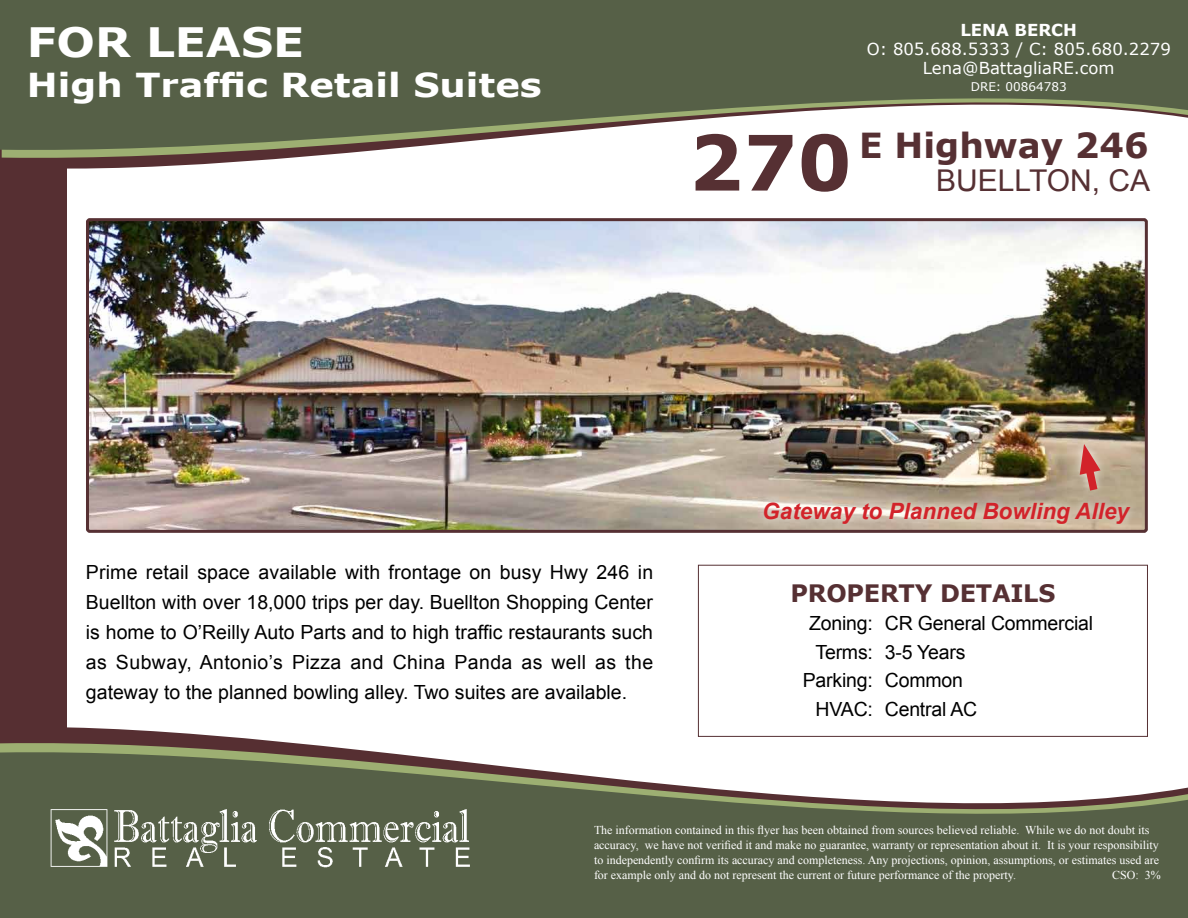
<style>
.page{position:relative;width:1188px;height:918px;background:#fff}
.page>*{position:absolute;margin:0;border:0;box-sizing:border-box;transform-origin:0 0}
.t1{font:700 40.5px "Verdana";color:#fff;scale:1.12 1}
.t2{font:700 34.5px "Verdana";color:#563033}
.t3{font:700 33px "Verdana";color:#fff;scale:1.12 1}
.t4{font:30px "Arial";color:#563033}
.t5{font:700 24px "Verdana";letter-spacing:-.01em;color:#563033}
.t6{font:italic 700 22.5px "Arial";color:#d2232a}
.t7{font:19.5px/30px "Arial";letter-spacing:-.01em;color:#000;text-align:justify}
.t8{font:16.5px "Verdana";color:#fff}
.t9{font:700 16.5px "Verdana";color:#fff}
.t10{font:12px/15px "Times New Roman";color:#fff}
.t11{font:12px "Verdana";color:#fff}
.s1{font-size:76.5px}
</style>
<div class="page">
<div style="left:0;top:18px;width:66px;height:882px;background:#562f32"></div>
<svg style="left:66px;top:720px;width:632px;height:17px"></svg>
<svg style="left:0;top:737px;width:323px;height:9px;fill:#562f32"></svg>
<svg style="left:0;top:746px;width:1188px;height:172px;fill:#566047"></svg>
<svg style="left:66px;top:163px;width:152px;height:12px"></svg>
<svg style="left:2px;top:155px;width:320px;height:8px;fill:#562f32"></svg>
<svg style="left:0;top:0;width:1188px;height:155px;fill:#566047"></svg>
<img style="left:47px;top:806px;width:427px;height:65px">
<img style="left:86px;top:218px;width:1062px;height:315px">
<div style="left:698px;top:565px;width:450px;height:172px;border:1px solid #563033"></div>
<div style="left:755px;top:493px;width:384px;height:39px;background:#fff;opacity:.75"></div>
<svg style="left:1066px;top:434px;width:49px;height:68px;background:#b99481"></svg>
<h1 class="t1" style="left:27px;top:14px;width:249px">FOR LEASE</h1>
<h3 class="t3" style="left:27px;top:62px;width:461px">High Traffic Retail Suites</h3>
<h3 class="t9" style="left:960px;top:18px;width:118px">LENA BERCH</h3>
<h3 class="t8" style="left:923px;top:57px;width:193px">Lena@BattagliaRE.com</h3>
<h3 class="t8" style="left:867px;top:38px;width:306px">O: 805.688.5333 / C: 805.680.2279</h3>
<p class="t11" style="left:971px;top:79px;width:97px">DRE: 00864783</p>
<h2 class="t2" style="left:689px;top:121px;width:461px"><span class="s1">270</span> E Highway 246</h2>
<h3 class="t4" style="left:936px;top:161px;width:215px">BUELLTON, CA</h3>
<p class="t7" style="left:86px;top:557px;width:569px">Prime retail space available with frontage on busy Hwy 246 in Buellton with over 18,000 trips per day. Buellton Shopping Center is home to O’Reilly Auto Parts and to high traffic restaurants such as Subway, Antonio’s Pizza and China Panda as well as the gateway to the planned bowling alley. Two suites are available.</p>
<h3 class="t6" style="left:762px;top:496px;width:368px">Gateway to Planned Bowling Alley</h3>
<h3 class="t5" style="left:790px;top:576px;width:266px">PROPERTY DETAILS</h3>
<h3 class="t7" style="left:809px;top:609px;width:286px">Zoning: CR General Commercial</h3>
<h3 class="t7" style="left:815px;top:637px;width:152px">Terms: 3-5 Years</h3>
<h3 class="t7" style="left:803px;top:666px;width:162px">Parking: Common</h3>
<h3 class="t7" style="left:816px;top:694px;width:163px">HVAC: Central AC</h3>
<p class="t10" style="left:594px;top:822px;width:567px">The information contained in this flyer has been obtained from sources believed reliable. While we do not doubt its accuracy, we have not verified it and make no guarantee, warranty or representation about it. It is your responsibility to independently confirm its accuracy and completeness. Any projections, opinion, assumptions, or estimates used are for example only and do not represent the current or future performance of the property.</p>
<p class="t10" style="left:1112px;top:867px;width:50px">CSO: 3%</p>
</div>
